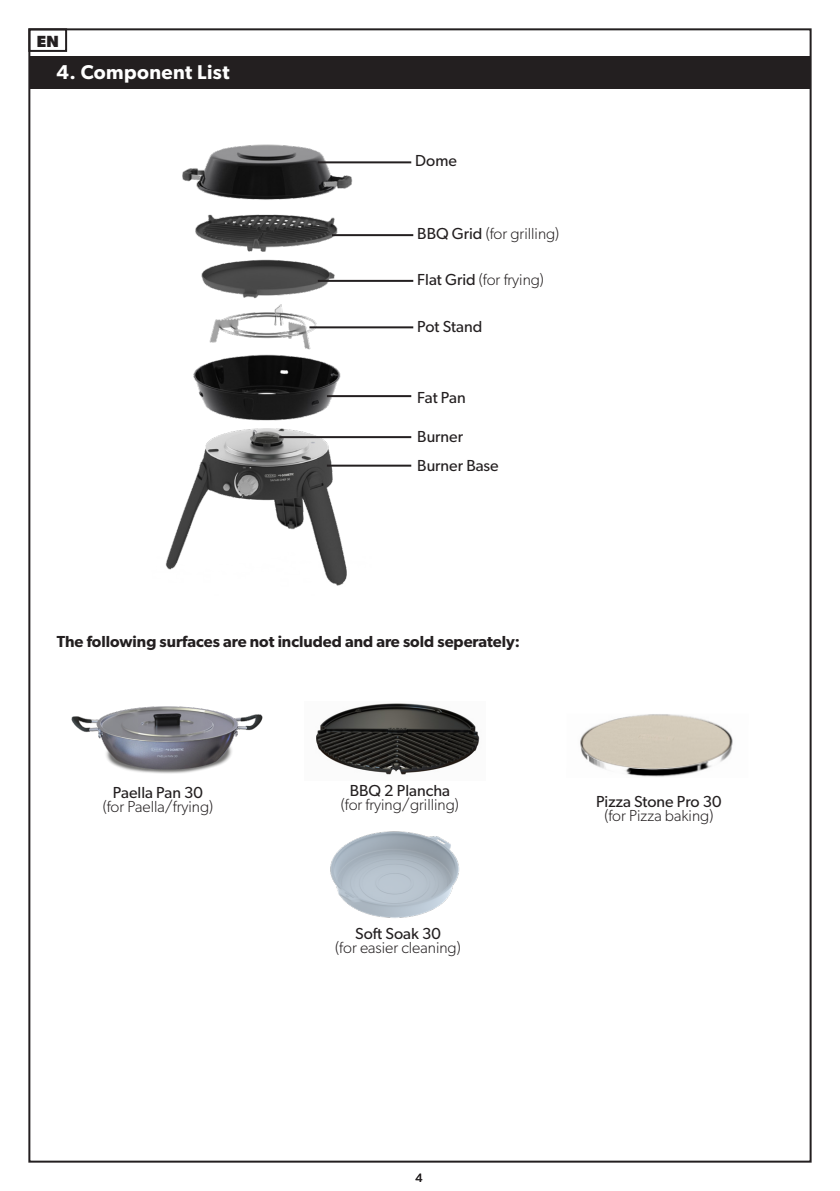
<style>
.page{position:relative;width:840px;height:1191px;background:#fff}
.page>*{position:absolute;margin:0;border:0;box-sizing:border-box;transform-origin:0 0}
.t1{font:600 20px "Gibson";letter-spacing:.02em;color:#fff}
.t2{font:700 16.2px "Gibson";color:#231f20}
.t3{font:300 16px "Gibson";color:#231f20}
.t4{font:16px "Gibson";color:#231f20}
.t5{font:600 16px "Gibson";color:#231f20}
.t6{font:12px "Gibson";color:#231f20}
.s1{font-weight:400}
</style>
<div class="page">
<div style="left:30px;top:56px;width:779px;height:33px;background:#231f20"></div>
<img style="left:316px;top:703px;width:164px;height:72px">
<img style="left:580px;top:715px;width:153px;height:61px">
<img style="left:71px;top:706px;width:192px;height:68px">
<img style="left:165px;top:144px;width:206px;height:442px">
<hr style="left:317px;top:280px;width:96px;height:2px;background:#231f20">
<div style="left:28px;top:28px;width:39px;height:24px;border:2px solid #231f20"></div>
<img style="left:330px;top:831px;width:129px;height:87px">
<hr style="left:279px;top:436px;width:132px;height:2px;background:#231f20">
<hr style="left:327px;top:464px;width:84px;height:2px;background:#231f20">
<hr style="left:332px;top:234px;width:81px;height:2px;background:#231f20">
<hr style="left:309px;top:326px;width:104px;height:2px;background:#231f20">
<hr style="left:327px;top:395px;width:84px;height:2px;background:#231f20">
<hr style="left:317px;top:161px;width:94px;height:2px;background:#231f20">
<p class="t2" style="left:37px;top:31px;width:24px">EN</p>
<p class="t1" style="left:56px;top:60px;width:174px">4. Component List</p>
<p class="t4" style="left:415px;top:151px;width:43px">Dome</p>
<p class="t3" style="left:417px;top:224px;width:143px"><span class="s1">BBQ Grid</span> (for grilling)</p>
<p class="t3" style="left:417px;top:269px;width:128px"><span class="s1">Flat Grid</span> (for frying)</p>
<p class="t4" style="left:417px;top:317px;width:66px">Pot Stand</p>
<p class="t4" style="left:417px;top:388px;width:50px">Fat Pan</p>
<p class="t4" style="left:417px;top:427px;width:47px">Burner</p>
<p class="t4" style="left:417px;top:455px;width:83px">Burner Base</p>
<p class="t5" style="left:57px;top:632px;width:464px">The following surfaces are not included and are sold seperately:</p>
<p class="t4" style="left:113px;top:782px;width:91px">Paella Pan 30</p>
<p class="t3" style="left:103px;top:796px;width:112px">(for Paella/frying)</p>
<p class="t4" style="left:349px;top:780px;width:102px">BBQ 2 Plancha</p>
<p class="t3" style="left:340px;top:794px;width:119px">(for frying/grilling)</p>
<p class="t4" style="left:595px;top:792px;width:127px">Pizza Stone Pro 30</p>
<p class="t3" style="left:604px;top:806px;width:110px">(for Pizza baking)</p>
<p class="t4" style="left:355px;top:923px;width:87px">Soft Soak 30</p>
<p class="t3" style="left:335px;top:937px;width:127px">(for easier cleaning)</p>
<p class="t6" style="left:415px;top:1170px;width:9px">4</p>
</div>
